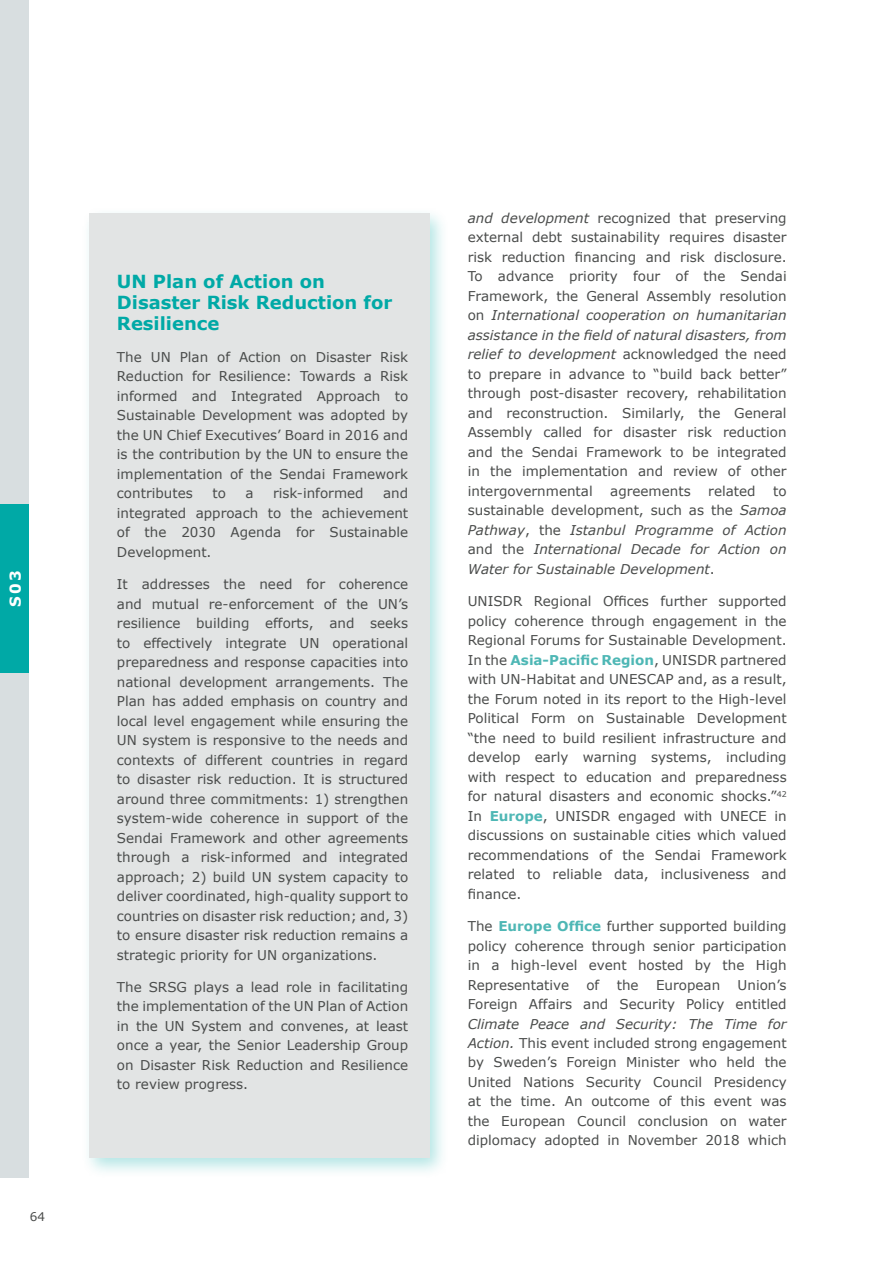
<style>
.page{position:relative;width:893px;height:1263px;background:#fff}
.page>*{position:absolute;margin:0;border:0;box-sizing:border-box;transform-origin:0 0}
.t1{font:700 18px/21px "Verdana";color:#00a9a6}
.t2{font:700 15px "Verdana";color:#fff}
.t3{font:13.5px/19.5px "Verdana";color:#4a4c4b;text-align:justify}
.t4{font:italic 13.5px/19.5px "Verdana";color:#4a4c4b;text-align:justify}
.t5{font:12px "Verdana";color:#4a4c4b}
.s1{font-style:italic}
.s2{font-style:normal}
.s3{font-weight:700;color:#4eb7b5}
</style>
<div class="page">
<div style="left:0;top:337px;width:28px;height:168px;background:#d8dee0"></div>
<div style="left:0;top:0;width:28px;height:366px;background:#d8dee0"></div>
<div style="left:0;top:505px;width:28px;height:168px;background:#00a9a6"></div>
<div style="left:0;top:673px;width:28px;height:168px;background:#d8dee0"></div>
<div style="left:0;top:841px;width:28px;height:169px;background:#d8dee0"></div>
<div style="left:0;top:1010px;width:28px;height:168px;background:#d8dee0"></div>
<div style="left:81px;top:207px;width:368px;height:972px;background:#00a9a6;opacity:.3"></div>
<div style="left:89px;top:214px;width:340px;height:944px;background:#e2e4e4"></div>
<p class="t2" style="left:5px;top:607px;width:38px;rotate:-90deg">S03</p>
<p class="t5" style="left:30px;top:1208px;width:17px">64</p>
<h1 class="t1" style="left:117px;top:270px;width:277px">UN Plan of Action on<br>Disaster Risk Reduction for<br>Resilience</h1>
<p class="t3" style="left:117px;top:347px;width:293px">The UN Plan of Action on Disaster Risk Reduction for Resilience: Towards a Risk informed and Integrated Approach to Sustainable Development was adopted by the UN Chief Executives’ Board in 2016 and is the contribution by the UN to ensure the implementation of the Sendai Framework contributes</p>
<p class="t3" style="left:212px;top:484px;width:15px">to</p>
<p class="t3" style="left:245px;top:484px;width:10px">a</p>
<p class="t3" style="left:273px;top:484px;width:92px">risk-informed</p>
<p class="t3" style="left:117px;top:484px;width:293px;text-indent:266px">and integrated approach to the achievement of the 2030 Agenda for Sustainable Development.</p>
<p class="t3" style="left:117px;top:574px;width:293px">It addresses the need for coherence and mutual re-enforcement of the UN’s resilience building efforts, and seeks to effectively integrate UN operational preparedness and response capacities into national development arrangements. The Plan has added emphasis on country and local level engagement while ensuring the UN system is responsive to the needs and contexts of different countries in regard to disaster risk reduction. It is structured around three commitments: 1) strengthen system-wide coherence in support of the Sendai Framework and other agreements through a risk-informed and integrated approach; 2) build UN system capacity to deliver coordinated, high-quality support to countries on disaster risk reduction; and, 3) to ensure disaster risk reduction remains a strategic priority for UN organizations.</p>
<p class="t3" style="left:117px;top:977px;width:293px">The SRSG plays a lead role in facilitating the implementation of the UN Plan of Action in the UN System and convenes, at least once a year, the Senior Leadership Group on Disaster Risk Reduction and Resilience to review progress.</p>
<p class="t3" style="left:468px;top:208px;width:320px"><span class="s1">and development</span> recognized that preserving external debt sustainability requires disaster risk reduction financing and risk disclosure.<br>To advance priority four of the Sendai Framework, the General Assembly resolution on <span class="s1">International cooperation on humanitarian assistance in the field of natural disasters, from relief to development</span> acknowledged the need to prepare in advance to “build back better” through post-disaster recovery, rehabilitation and reconstruction. Similarly, the General Assembly called for disaster risk reduction and the Sendai Framework to be integrated in the implementation and review of other intergovernmental</p>
<p class="t3" style="left:610px;top:481px;width:82px">agreements</p>
<p class="t3" style="left:708px;top:481px;width:49px">related</p>
<p class="t4" style="left:468px;top:481px;width:320px;text-indent:305px"><span class="s2">to sustainable development, such as the</span> Samoa Pathway<span class="s2">, the</span> Istanbul Programme of Action <span class="s2">and the</span> International Decade for Action on Water for Sustainable Development<span class="s2">.</span></p>
<p class="t3" style="left:468px;top:591px;width:320px">UNISDR Regional Offices further supported policy coherence through engagement in the Regional Forums for Sustainable Development.<br>In the <span class="s3">Asia-Pacific Region</span>, UNISDR partnered with UN-Habitat and UNESCAP and, as a result, the Forum noted in its report to the High-level Political Form on Sustainable Development “the need to build resilient infrastructure and develop early warning systems, including with respect to education and preparedness for natural disasters and economic shocks.”<sup>42<br></sup>In <span class="s3">Europe</span>, UNISDR engaged with UNECE in discussions on sustainable cities which valued recommendations of the Sendai Framework related to reliable data, inclusiveness and finance.</p>
<p class="t3" style="left:468px;top:916px;width:320px">The <span class="s3">Europe Office</span> further supported building policy coherence through senior participation in a high-level event hosted by the High Representative</p>
<p class="t3" style="left:586px;top:975px;width:14px">of</p>
<p class="t3" style="left:617px;top:975px;width:23px">the</p>
<p class="t3" style="left:656px;top:975px;width:66px">European</p>
<p class="t3" style="left:468px;top:975px;width:320px;text-align:right">Union’s<br>Foreign Affairs and Security Policy entitled</p>
<p class="t3" style="left:468px;top:1014px;width:320px"><span class="s1">Climate Peace and Security: The Time for Action.</span> This event included strong engagement by Sweden’s Foreign Minister who held the United Nations Security Council Presidency at the time. An outcome of this event was the European Council conclusion on water diplomacy adopted in November 2018 which</p>
</div>
